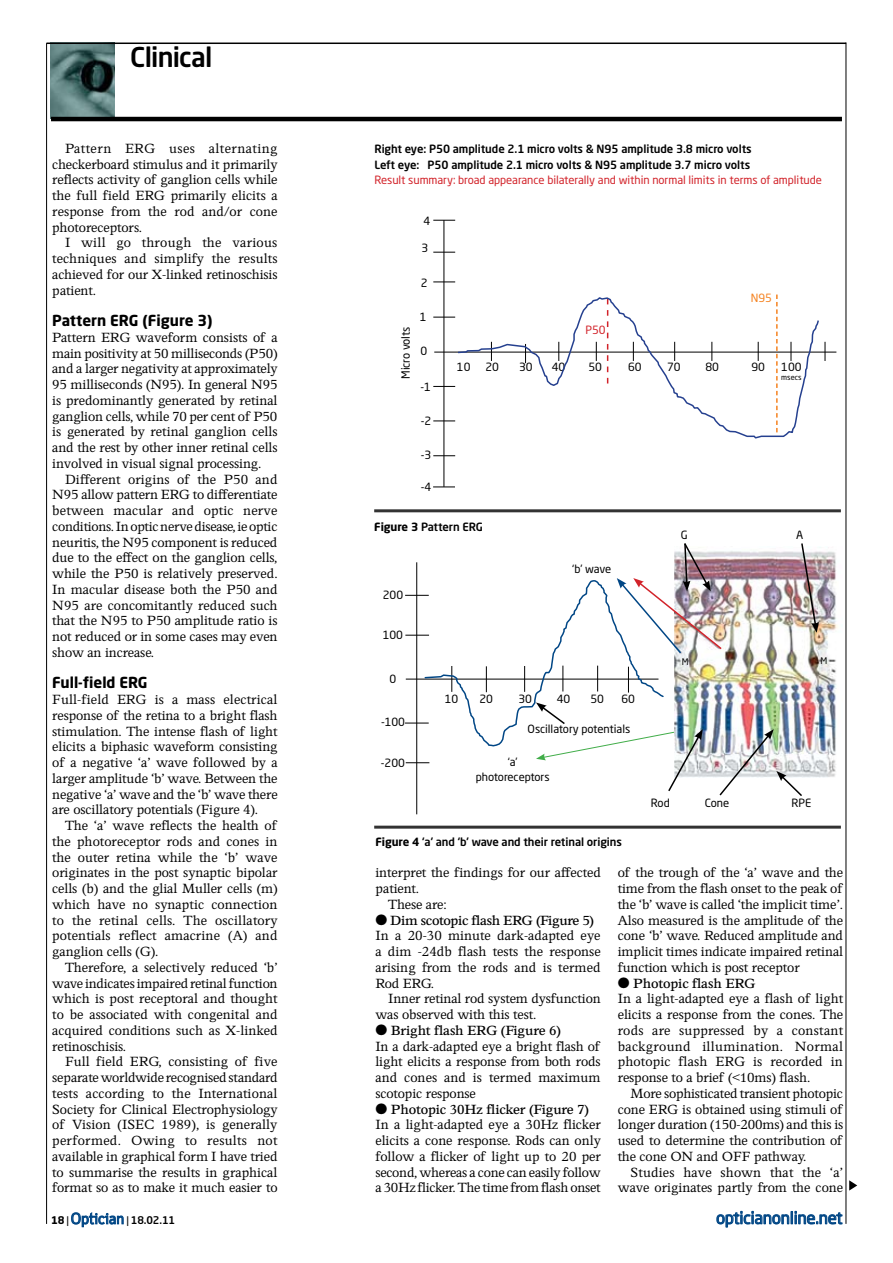
<style>
.page{position:relative;width:893px;height:1263px;background:#fff}
.page>*{position:absolute;margin:0;border:0;box-sizing:border-box;transform-origin:0 0}
.t1{font:500 27px "Neo Sans Std";letter-spacing:-.03em;color:#000}
.t2{font:16.5px "Neo Sans Std";letter-spacing:-.01em;color:#004685}
.t3{font:15px/15.8px "Perrywood MT Std";letter-spacing:-.01em;color:#000;text-align:justify}
.t4{font:700 15px "Neo Sans Std";color:#000}
.t5{font:15px "Felbridge Std";letter-spacing:.01em;color:#004685;scale:.91 1}
.t6{font:500 11.25px/15.8px "Neo Sans Std";letter-spacing:-.005em;color:#000}
.t7{font:11.25px/15px "Neo Sans Std";letter-spacing:-.005em;color:#000;text-align:center}
.t8{font:11.25px "Neo Sans Std";letter-spacing:-.005em;color:#d2232a}
.t9{font:11.25px "Neo Sans Std";color:#f58220}
.t10{font:9px "Neo Sans Std";color:#000}
.t11{font:7.5px "Neo Sans Std";letter-spacing:-.005em;color:#000}
.s1{font-weight:700}
.s2{font-weight:600}
.s3{font-family:"Neo Sans Std";font-weight:700;font-size:10.5px;color:#000}
.s4{font-family:"Neo Sans Std";font-size:10.5px;color:#000}
.s5{font-family:"Neo Sans Std";font-weight:500;font-size:10.5px;color:#000}
</style>
<div class="page">
<img style="left:51px;top:44px;width:64px;height:73px">
<hr style="left:46px;top:43px;width:1px;height:1181px;background:#000">
<hr style="left:51px;top:117px;width:791px;height:4px;background:#000">
<hr style="left:46px;top:43px;width:800px;height:1px;background:#000">
<svg style="left:716px;top:1211px;width:127px;height:17px"></svg>
<svg style="left:71px;top:1212px;width:53px;height:15px"></svg>
<hr style="left:846px;top:43px;width:1px;height:1181px;background:#000">
<hr style="left:374px;top:826px;width:467px;height:3px;background:#333">
<svg style="left:433px;top:487px;width:22px;height:1px"></svg>
<hr style="left:444px;top:220px;width:1px;height:267px;background:#000">
<hr style="left:434px;top:352px;width:402px;height:1px;background:#000">
<svg style="left:433px;top:220px;width:22px;height:1px"></svg>
<svg style="left:433px;top:252px;width:22px;height:1px"></svg>
<svg style="left:433px;top:282px;width:22px;height:1px"></svg>
<svg style="left:433px;top:317px;width:22px;height:1px"></svg>
<svg style="left:433px;top:386px;width:22px;height:1px"></svg>
<svg style="left:433px;top:421px;width:22px;height:1px"></svg>
<svg style="left:433px;top:455px;width:22px;height:1px"></svg>
<svg style="left:825px;top:342px;width:1px;height:19px"></svg>
<svg style="left:456px;top:296px;width:364px;height:143px"></svg>
<hr style="left:374px;top:509px;width:467px;height:3px;background:#333">
<svg style="left:849px;top:1180px;width:8px;height:10px"></svg>
<img style="left:819px;top:547px;width:19px;height:231px">
<hr style="left:416px;top:562px;width:1px;height:252px;background:#000">
<img style="left:405px;top:543px;width:414px;height:255px">
<h1 class="t1" style="left:130px;top:40px;width:84px">Clinical</h1>
<p class="t3" style="left:52px;top:140px;width:227px;text-indent:13px">Pattern ERG uses alternating checkerboard stimulus and it primarily reflects activity of ganglion cells while the full field ERG primarily elicits a response from the rod and/or cone photoreceptors.</p>
<p class="t3" style="left:52px;top:235px;width:227px;text-indent:13px">I will go through the various techniques and simplify the results achieved for our X-linked retinoschisis patient.</p>
<p class="t4" style="left:52px;top:311px;width:162px">Pattern ERG (Figure 3)</p>
<p class="t3" style="left:52px;top:329px;width:227px">Pattern ERG waveform consists of a main positivity at 50 milliseconds (P50) and a larger negativity at approximately 95 milliseconds (N95). In general N95 is predominantly generated by retinal ganglion cells, while 70 per cent of P50 is generated by retinal ganglion cells and the rest by other inner retinal cells involved in visual signal processing.</p>
<p class="t3" style="left:52px;top:471px;width:227px;text-indent:13px">Different origins of the P50 and N95 allow pattern ERG to differentiate between macular and optic nerve conditions. In optic nerve disease, ie optic neuritis, the N95 component is reduced due to the effect on the ganglion cells, while the P50 is relatively preserved.<br>In macular disease both the P50 and N95 are concomitantly reduced such that the N95 to P50 amplitude ratio is not reduced or in some cases may even show an increase.</p>
<p class="t4" style="left:52px;top:673px;width:97px">Full-field ERG</p>
<p class="t3" style="left:52px;top:691px;width:227px">Full-field ERG is a mass electrical response of the retina to a bright flash stimulation. The intense flash of light elicits a biphasic waveform consisting of a negative ‘a’ wave followed by a larger amplitude ‘b’ wave. Between the negative ‘a’ wave and the ‘b’ wave there are oscillatory potentials (Figure 4).</p>
<p class="t3" style="left:52px;top:817px;width:227px;text-indent:13px">The ‘a’ wave reflects the health of the photoreceptor rods and cones in the outer retina while the ‘b’ wave originates in the post synaptic bipolar cells (b) and the glial Muller cells (m) which have no synaptic connection to the retinal cells. The oscillatory potentials reflect amacrine (A) and ganglion cells (G).</p>
<p class="t3" style="left:52px;top:959px;width:227px;text-indent:13px">Therefore, a selectively reduced ‘b’ wave indicates impaired retinal function which is post receptoral and thought to be associated with congenital and acquired conditions such as X-linked retinoschisis.</p>
<p class="t3" style="left:52px;top:1054px;width:227px;text-indent:13px">Full field ERG, consisting of five separate worldwide recognised standard tests according to the International Society for Clinical Electrophysiology of Vision (ISEC 1989), is generally performed. Owing to results not available in graphical form I have tried to summarise the results in graphical format so as to make it much easier to</p>
<p class="t6" style="left:374px;top:140px;width:379px">Right eye: P50 amplitude 2.1 micro volts &amp; N95 amplitude 3.8 micro volts<br>Left eye: P50 amplitude 2.1 micro volts &amp; N95 amplitude 3.7 micro volts</p>
<p class="t8" style="left:374px;top:173px;width:449px">Result summary: broad appearance bilaterally and within normal limits in terms of amplitude</p>
<p class="t7" style="left:423px;top:213px;width:8px">4</p>
<p class="t7" style="left:421px;top:240px;width:8px">3</p>
<p class="t7" style="left:421px;top:275px;width:8px">2</p>
<p class="t7" style="left:398px;top:379px;width:54px;rotate:-90deg">Micro volts</p>
<p class="t7" style="left:420px;top:309px;width:8px">1</p>
<p class="t7" style="left:420px;top:343px;width:8px">0</p>
<p class="t7" style="left:420px;top:379px;width:12px">-1</p>
<p class="t7" style="left:421px;top:413px;width:12px">-2</p>
<p class="t7" style="left:421px;top:447px;width:12px">-3</p>
<p class="t7" style="left:421px;top:479px;width:12px">-4</p>
<p class="t7" style="left:457px;top:359px;width:15px">10</p>
<p class="t8" style="left:586px;top:323px;width:22px">P50</p>
<p class="t7" style="left:485px;top:359px;width:15px">20</p>
<p class="t7" style="left:519px;top:359px;width:15px">30</p>
<p class="t7" style="left:552px;top:359px;width:15px">40</p>
<p class="t7" style="left:589px;top:359px;width:15px">50</p>
<p class="t7" style="left:628px;top:359px;width:15px">60</p>
<p class="t7" style="left:667px;top:359px;width:15px">70</p>
<p class="t7" style="left:705px;top:359px;width:15px">80</p>
<p class="t6" style="left:374px;top:518px;width:110px"><span class="s1">Figure 3</span> Pattern ERG</p>
<p class="t7" style="left:383px;top:588px;width:22px">200</p>
<p class="t7" style="left:383px;top:627px;width:22px">100</p>
<p class="t7" style="left:572px;top:561px;width:40px">‘b’ wave</p>
<p class="t7" style="left:681px;top:527px;width:8px">G</p>
<p class="t9" style="left:751px;top:291px;width:23px">N95</p>
<p class="t7" style="left:751px;top:359px;width:15px">90</p>
<p class="t7" style="left:781px;top:359px;width:22px">100</p>
<p class="t11" style="left:781px;top:372px;width:22px">msecs</p>
<p class="t7" style="left:796px;top:527px;width:9px">A</p>
<p class="t7" style="left:390px;top:672px;width:8px">0</p>
<p class="t7" style="left:381px;top:714px;width:25px">-100</p>
<p class="t7" style="left:445px;top:691px;width:15px">10</p>
<p class="t7" style="left:479px;top:691px;width:15px">20</p>
<p class="t7" style="left:518px;top:691px;width:15px">30</p>
<p class="t7" style="left:557px;top:691px;width:15px">40</p>
<p class="t7" style="left:590px;top:691px;width:15px">50</p>
<p class="t7" style="left:621px;top:691px;width:15px">60</p>
<p class="t7" style="left:528px;top:721px;width:104px">Oscillatory potentials</p>
<p class="t7" style="left:381px;top:755px;width:25px">-200</p>
<p class="t7" style="left:476px;top:754px;width:75px">‘a’ photoreceptors</p>
<p class="t6" style="left:375px;top:833px;width:248px"><span class="s1">Figure 4</span> ‘a’ and ‘b’ wave and their retinal origins</p>
<p class="t10" style="left:682px;top:656px;width:8px">M</p>
<p class="t10" style="left:820px;top:655px;width:8px">M</p>
<p class="t7" style="left:651px;top:795px;width:20px">Rod</p>
<p class="t7" style="left:705px;top:795px;width:26px">Cone</p>
<p class="t7" style="left:791px;top:795px;width:21px">RPE</p>
<p class="t3" style="left:375px;top:865px;width:227px">interpret the findings for our affected</p>
<p class="t3" style="left:375px;top:880px;width:45px">patient.</p>
<p class="t3" style="left:388px;top:896px;width:60px">These are:</p>
<p class="t3" style="left:375px;top:912px;width:227px;text-align:left">● <span class="s2">Dim scotopic flash ERG (Figure 5)<br></span>In a 20-30 minute dark-adapted eye a dim -24db flash tests the response arising from the rods and is termed<br>Rod ERG.</p>
<p class="t3" style="left:375px;top:991px;width:227px;text-indent:13px">Inner retinal rod system dysfunction was observed with this test.</p>
<p class="t3" style="left:375px;top:1022px;width:227px;text-align:left">● <span class="s2">Bright flash ERG (Figure 6)<br></span>In a dark-adapted eye a bright flash of light elicits a response from both rods and cones and is termed maximum scotopic response</p>
<p class="t3" style="left:375px;top:1101px;width:227px;text-align:left">● <span class="s2">Photopic 30Hz flicker (Figure 7)<br></span>In a light-adapted eye a 30Hz flicker elicits a cone response. Rods can only follow a flicker of light up to 20 per second, whereas a cone can easily follow a 30Hz flicker. The time from flash onset</p>
<p class="t3" style="left:618px;top:865px;width:227px">of the trough of the ‘a’ wave and the time from the flash onset to the peak of the ‘b’ wave is called ‘the implicit time’.<br>Also measured is the amplitude of the cone ‘b’ wave. Reduced amplitude and implicit times indicate impaired retinal function which is post receptor</p>
<p class="t3" style="left:618px;top:975px;width:227px;text-align:left">● <span class="s2">Photopic flash ERG<br></span>In a light-adapted eye a flash of light elicits a response from the cones. The rods are suppressed by a constant background illumination. Normal photopic flash ERG is recorded in response to a brief (&lt;10ms) flash.</p>
<p class="t3" style="left:618px;top:1085px;width:227px;text-indent:13px">More sophisticated transient photopic cone ERG is obtained using stimuli of longer duration (150-200ms) and this is used to determine the contribution of the cone ON and OFF pathway.</p>
<p class="t3" style="left:618px;top:1164px;width:227px;text-align:right">Studies have shown that the ‘a’ wave originates partly from the cone</p>
<p class="t5" style="left:51px;top:1209px;width:138px"><span class="s3">18</span> <span class="s4">|</span> Optician <span class="s4">|</span> <span class="s5">18.02.11</span></p>
<p class="t2" style="left:716px;top:1208px;width:128px">opticianonline.net</p>
</div>
